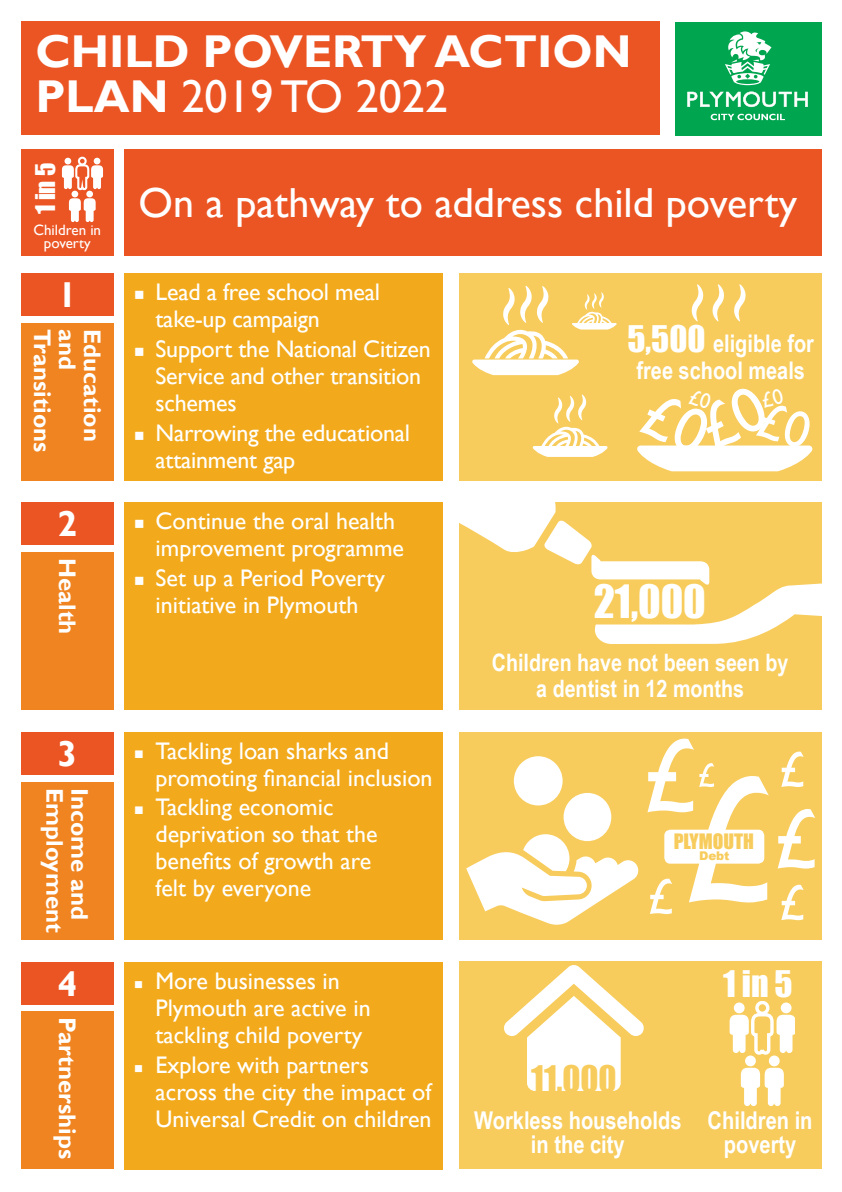
<style>
.page{position:relative;width:842px;height:1192px;background:#fff}
.page>*{position:absolute;margin:0;border:0;box-sizing:border-box;transform-origin:0 0}
.t1{font:700 46px/45px "Gill Sans";color:#fff}
.t2{font:42.2px "Impact";color:#fff}
.t3{font:42px "Gill Sans";color:#fff}
.t4{font:700 36px "Gill Sans";color:#fff}
.t5{font:33.65px "Impact";color:#f7cc5c}
.t6{font:33.65px "Impact";color:#fff}
.t7{font:25px "Impact";color:#fff}
.t8{font:700 24.5px/23.5px "Arial Narrow";color:#fff;text-align:center}
.t9{font:700 24.3px/27px "Arial Narrow";color:#fff;text-align:center}
.t10{font:24px/27px "Gill Sans";color:#fff}
.t11{font:700 24px "Gill Sans";color:#fff}
.t12{font:700 24px/26px "Arial Narrow";color:#fff;text-align:center}
.t13{font:19.5px "Impact";color:#f7cc5c}
.t14{font:15px/12.5px "Gill Sans";color:#fff;text-align:center}
.t15{font:900 12px "Arial";color:#f7cc5c}
.s1{font-weight:400}
.s2{font-family:"Impact";font-weight:400;font-size:33.65px}
</style>
<div class="page">
<div style="left:21px;top:21px;width:638px;height:114px;background:#eb5423"></div>
<div style="left:675px;top:22px;width:146px;height:113px;background:#00a54f"></div>
<svg style="left:687px;top:92px;width:121px;height:15px"></svg>
<svg style="left:711px;top:114px;width:74px;height:6px"></svg>
<svg style="left:725px;top:31px;width:46px;height:54px"></svg>
<div style="left:124px;top:150px;width:697px;height:106px;background:#eb5423"></div>
<div style="left:459px;top:502px;width:362px;height:208px;background:#f7cc5c"></div>
<div style="left:459px;top:732px;width:362px;height:208px;background:#f7cc5c"></div>
<div style="left:459px;top:961px;width:362px;height:208px;background:#f7cc5c"></div>
<div style="left:21px;top:323px;width:92px;height:158px;background:#ef8421"></div>
<div style="left:21px;top:273px;width:92px;height:43px;background:#eb5423"></div>
<div style="left:21px;top:502px;width:92px;height:43px;background:#eb5423"></div>
<div style="left:21px;top:732px;width:92px;height:43px;background:#eb5423"></div>
<div style="left:21px;top:962px;width:92px;height:43px;background:#eb5423"></div>
<div style="left:124px;top:273px;width:319px;height:207px;background:#f2aa1c"></div>
<div style="left:459px;top:273px;width:362px;height:207px;background:#f7cc5c"></div>
<svg style="left:472px;top:286px;width:145px;height:89px"></svg>
<div style="left:21px;top:553px;width:92px;height:157px;background:#ef8421"></div>
<div style="left:124px;top:502px;width:319px;height:208px;background:#f2aa1c"></div>
<div style="left:21px;top:783px;width:92px;height:157px;background:#ef8421"></div>
<div style="left:124px;top:732px;width:319px;height:208px;background:#f2aa1c"></div>
<div style="left:514px;top:756px;width:49px;height:49px;background:#fff;border-radius:50%"></div>
<div style="left:564px;top:793px;width:47px;height:48px;background:#fff;border-radius:50%"></div>
<svg style="left:466px;top:834px;width:173px;height:91px"></svg>
<div style="left:21px;top:1012px;width:92px;height:157px;background:#ef8421"></div>
<div style="left:124px;top:962px;width:319px;height:208px;background:#f2aa1c"></div>
<svg style="left:778px;top:809px;width:37px;height:60px"></svg>
<svg style="left:781px;top:752px;width:23px;height:35px"></svg>
<svg style="left:647px;top:739px;width:122px;height:175px"></svg>
<svg style="left:781px;top:885px;width:23px;height:35px"></svg>
<div style="left:664px;top:830px;width:100px;height:34px;background:#fff;border-radius:6px"></div>
<svg style="left:692px;top:284px;width:11px;height:37px"></svg>
<svg style="left:712px;top:284px;width:12px;height:37px"></svg>
<svg style="left:734px;top:284px;width:12px;height:37px"></svg>
<svg style="left:730px;top:1001px;width:65px;height:55px"></svg>
<div style="left:781px;top:1002px;width:10px;height:11px;background:#fff;border-radius:50%"></div>
<div style="left:745px;top:1056px;width:11px;height:10px;background:#fff;border-radius:50%"></div>
<svg style="left:741px;top:1068px;width:43px;height:38px"></svg>
<div style="left:769px;top:1056px;width:11px;height:10px;background:#fff;border-radius:50%"></div>
<svg style="left:504px;top:965px;width:140px;height:126px"></svg>
<div style="left:21px;top:150px;width:92px;height:106px;background:#eb5423"></div>
<div style="left:78px;top:157px;width:9px;height:9px;border:2px solid #fff;border-radius:50%"></div>
<svg style="left:62px;top:158px;width:41px;height:64px"></svg>
<div style="left:86px;top:191px;width:7px;height:6px;background:#fff;border-radius:50%"></div>
<svg style="left:374px;top:384px;width:448px;height:260px"></svg>
<p class="t1" style="left:35px;top:30px;width:597px">CHILD POVERTY ACTION<br>PLAN <span class="s1">2019 TO 2022</span></p>
<p class="t7" style="left:26px;top:214px;width:53px;rotate:-90deg">1 in 5</p>
<p class="t14" style="left:34px;top:224px;width:69px">Children in poverty</p>
<p class="t4" style="left:57px;top:273px;width:21px">1</p>
<p class="t11" style="left:57px;top:329px;width:125px;rotate:90deg">Transitions</p>
<p class="t11" style="left:82px;top:329px;width:42px;rotate:90deg">and</p>
<p class="t11" style="left:107px;top:329px;width:114px;rotate:90deg">Education</p>
<p class="t4" style="left:57px;top:502px;width:21px">2</p>
<p class="t11" style="left:82px;top:558px;width:78px;rotate:90deg">Health</p>
<p class="t4" style="left:57px;top:732px;width:21px">3</p>
<p class="t11" style="left:69px;top:788px;width:146px;rotate:90deg">Employment</p>
<p class="t11" style="left:94px;top:788px;width:133px;rotate:90deg">Income and</p>
<p class="t4" style="left:57px;top:962px;width:21px">4</p>
<p class="t11" style="left:82px;top:1017px;width:143px;rotate:90deg">Partnerships</p>
<p class="t3" style="left:139px;top:179px;width:660px">On a pathway to address child poverty</p>
<p class="t10" style="left:156px;top:279px;width:226px;text-indent:-21px">■ Lead a free school meal take-up campaign</p>
<p class="t10" style="left:156px;top:336px;width:277px;text-indent:-21px">■ Support the National Citizen<br>Service and other transition schemes</p>
<p class="t10" style="left:156px;top:420px;width:256px;text-indent:-21px">■ Narrowing the educational attainment gap</p>
<p class="t10" style="left:156px;top:508px;width:250px;text-indent:-21px">■ Continue the oral health improvement programme</p>
<p class="t10" style="left:134px;top:565px;width:252px;text-align:center">■ Set up a Period Poverty initiative in Plymouth</p>
<p class="t10" style="left:156px;top:737px;width:279px;text-indent:-21px">■ Tackling loan sharks and promoting financial inclusion</p>
<p class="t10" style="left:156px;top:794px;width:223px;text-indent:-21px">■ Tackling economic deprivation so that the benefits of growth are felt by everyone</p>
<p class="t10" style="left:156px;top:968px;width:217px;text-indent:-21px">■ More businesses in<br>Plymouth are active in tackling child poverty</p>
<p class="t10" style="left:156px;top:1051px;width:278px;text-indent:-21px">■ Explore with partners across the city the impact of<br>Universal Credit on children</p>
<p class="t9" style="left:627px;top:329px;width:188px"><span class="s2">5,500</span> eligible for free school meals</p>
<p class="t2" style="left:594px;top:568px;width:114px">21,000</p>
<p class="t12" style="left:492px;top:649px;width:298px">Children have not been seen by a dentist in 12 months</p>
<p class="t13" style="left:674px;top:826px;width:82px">PLYMOUTH</p>
<p class="t15" style="left:699px;top:847px;width:32px">Debt</p>
<p class="t5" style="left:531px;top:1053px;width:87px">11,000</p>
<p class="t8" style="left:474px;top:1108px;width:209px">Workless households in the city</p>
<p class="t6" style="left:723px;top:957px;width:71px">1 in 5</p>
<p class="t8" style="left:708px;top:1108px;width:106px">Children in poverty</p>
</div>
